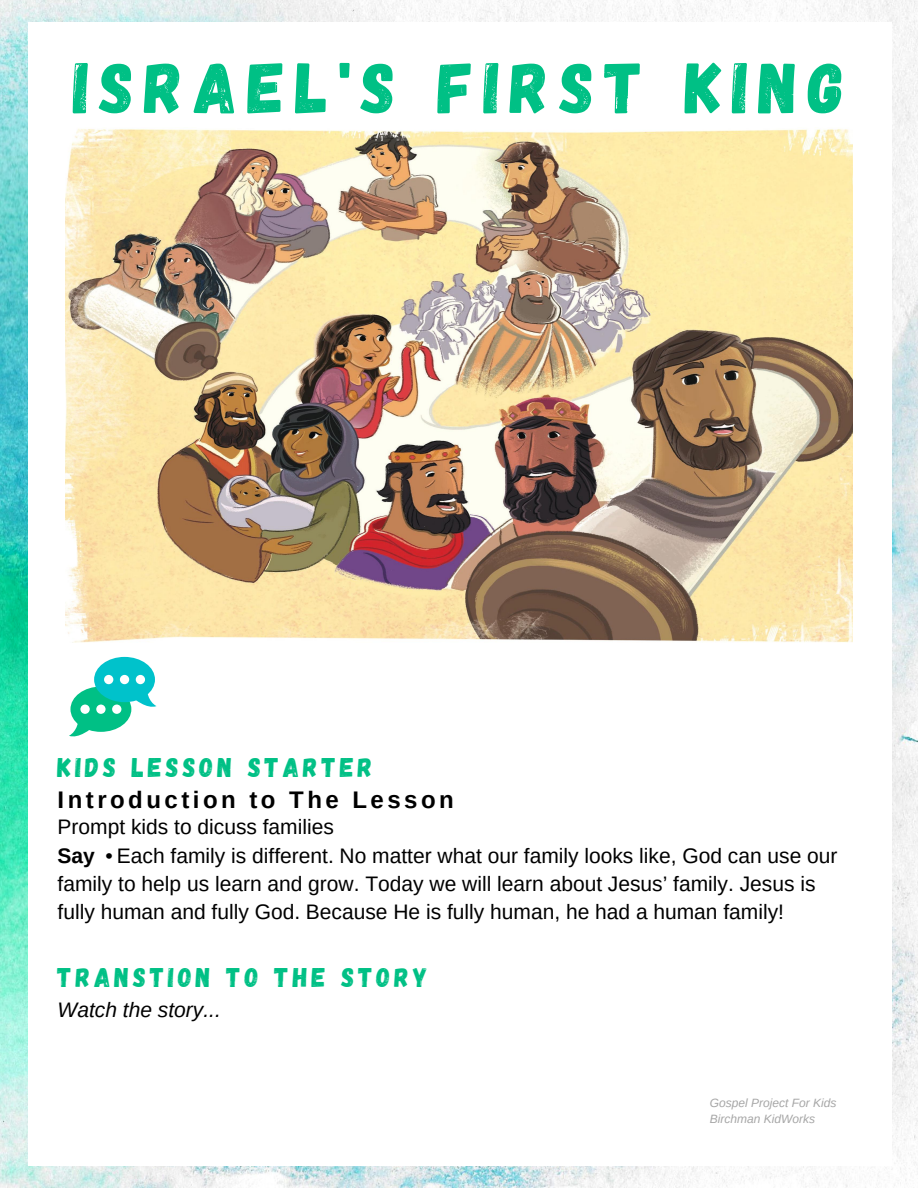
<style>
.page{position:relative;width:918px;height:1188px;background:#fff}
.page>*{position:absolute;margin:0;border:0;box-sizing:border-box;transform-origin:0 0}
.t1{font:72px "Gagalin";letter-spacing:.145em;color:#00c085}
.t2{font:27px "Gagalin";letter-spacing:.145em;color:#00c085}
.t3{font:700 24px "Arimo";letter-spacing:.145em;color:#000}
.t4{font:21px/28.3px "Arimo";color:#000}
.t5{font:italic 21px "Arimo";color:#000}
.t6{font:italic 12px/15.8px "Arimo";color:#a6a6a6}
.s1{font-weight:700}
</style>
<div class="page">
<img style="left:0;top:0;width:918px;height:1188px">
<div style="left:28px;top:22px;width:864px;height:1144px;background:#fff"></div>
<div style="left:70px;top:687px;width:61px;height:45px;background:#00c085;border-radius:50%"></div>
<div style="left:80px;top:705px;width:10px;height:9px;background:#fff;border-radius:50%"></div>
<div style="left:96px;top:705px;width:10px;height:9px;background:#fff;border-radius:50%"></div>
<div style="left:112px;top:705px;width:9px;height:9px;background:#fff;border-radius:50%"></div>
<svg style="left:69px;top:719px;width:23px;height:18px"></svg>
<div style="left:94px;top:657px;width:61px;height:45px;background:#00c2cb;border-radius:50%"></div>
<div style="left:136px;top:675px;width:9px;height:9px;background:#fff;border-radius:50%"></div>
<div style="left:120px;top:675px;width:9px;height:9px;background:#fff;border-radius:50%"></div>
<div style="left:104px;top:675px;width:9px;height:9px;background:#fff;border-radius:50%"></div>
<svg style="left:133px;top:690px;width:24px;height:17px"></svg>
<img style="left:66px;top:129px;width:786px;height:513px">
<h1 class="t1" style="left:73px;top:41px;width:773px">ISRAEL'S FIRST KING</h1>
<p class="t2" style="left:58px;top:750px;width:317px">KIDS LESSON STARTER</p>
<p class="t3" style="left:58px;top:787px;width:398px">Introduction to The Lesson</p>
<p class="t4" style="left:58px;top:813px;width:781px">Prompt kids to dicuss families<br><span class="s1">Say</span> • Each family is different. No matter what our family looks like, God can use our family to help us learn and grow. Today we will learn about Jesus’ family. Jesus is fully human and fully God. Because He is fully human, he had a human family!</p>
<p class="t2" style="left:58px;top:960px;width:372px">TRANSTION TO THE STORY</p>
<p class="t5" style="left:58px;top:998px;width:165px">Watch the story...</p>
<p class="t6" style="left:710px;top:1095px;width:128px">Gospel Project For Kids<br>Birchman KidWorks</p>
</div>
